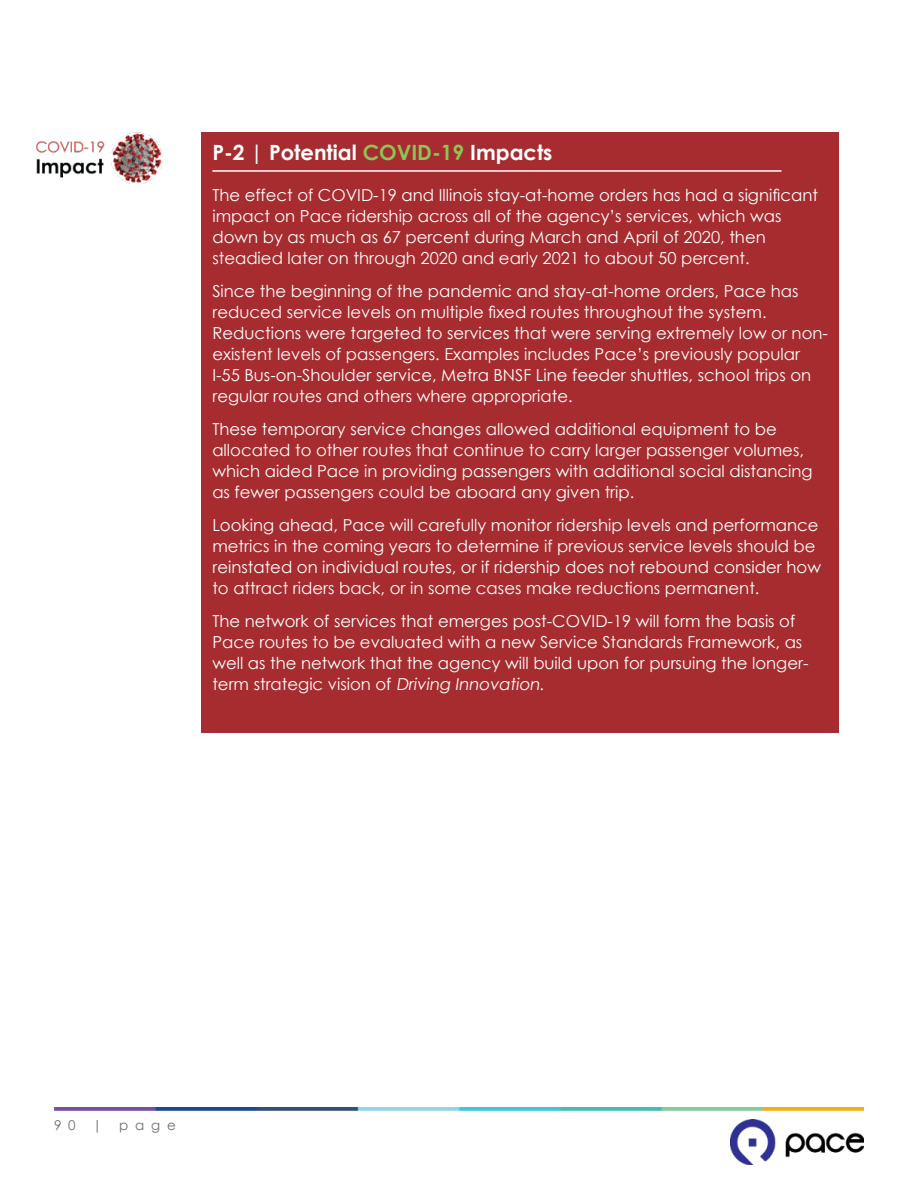
<style>
.page{position:relative;width:918px;height:1188px;background:#fff}
.page>*{position:absolute;margin:0;border:0;box-sizing:border-box;transform-origin:0 0}
.t1{font:700 21px "Century Gothic";color:#fff}
.t2{font:16.5px/21px "Century Gothic";color:#fff}
.t3{font:13.5px "Century Gothic";color:#6d6e71}
.s1{color:#8bc754}
</style>
<div class="page">
<img style="left:730px;top:1120px;width:134px;height:45px">
<img style="left:54px;top:1107px;width:810px;height:4px">
<div style="left:201px;top:132px;width:638px;height:600px;background:#a62c2f"></div>
<hr style="left:212px;top:170px;width:570px;height:2px;background:#fff">
<img style="left:36px;top:132px;width:126px;height:52px">
<p class="t1" style="left:212px;top:136px;width:342px">P-2 | Potential <span class="s1">COVID-19</span> Impacts</p>
<p class="t2" style="left:212px;top:184px;width:607px">The effect of COVID-19 and Illinois stay-at-home orders has had a significant impact on Pace ridership across all of the agency’s services, which was down by as much as 67 percent during March and April of 2020, then steadied later on through 2020 and early 2021 to about 50 percent.</p>
<p class="t2" style="left:212px;top:280px;width:617px">Since the beginning of the pandemic and stay-at-home orders, Pace has reduced service levels on multiple fixed routes throughout the system.<br>Reductions were targeted to services that were serving extremely low or non&shy;existent levels of passengers. Examples includes Pace’s previously popular I-55 Bus-on-Shoulder service, Metra BNSF Line feeder shuttles, school trips on regular routes and others where appropriate.</p>
<p class="t2" style="left:212px;top:418px;width:602px">These temporary service changes allowed additional equipment to be allocated to other routes that continue to carry larger passenger volumes, which aided Pace in providing passengers with additional social distancing as fewer passengers could be aboard any given trip.</p>
<p class="t2" style="left:212px;top:514px;width:610px">Looking ahead, Pace will carefully monitor ridership levels and performance metrics in the coming years to determine if previous service levels should be reinstated on individual routes, or if ridership does not rebound consider how to attract riders back, or in some cases make reductions permanent.</p>
<p class="t2" style="left:212px;top:610px;width:598px">The network of services that emerges post-COVID-19 will form the basis of Pace routes to be evaluated with a new Service Standards Framework, as well as the network that the agency will build upon for pursuing the longer&shy;term strategic vision of Driving Innovation.</p>
<p class="t3" style="left:54px;top:1116px;width:23px">9 0</p>
<p class="t3" style="left:93px;top:1116px;width:11px">|</p>
<p class="t3" style="left:119px;top:1116px;width:58px">page</p>
</div>
